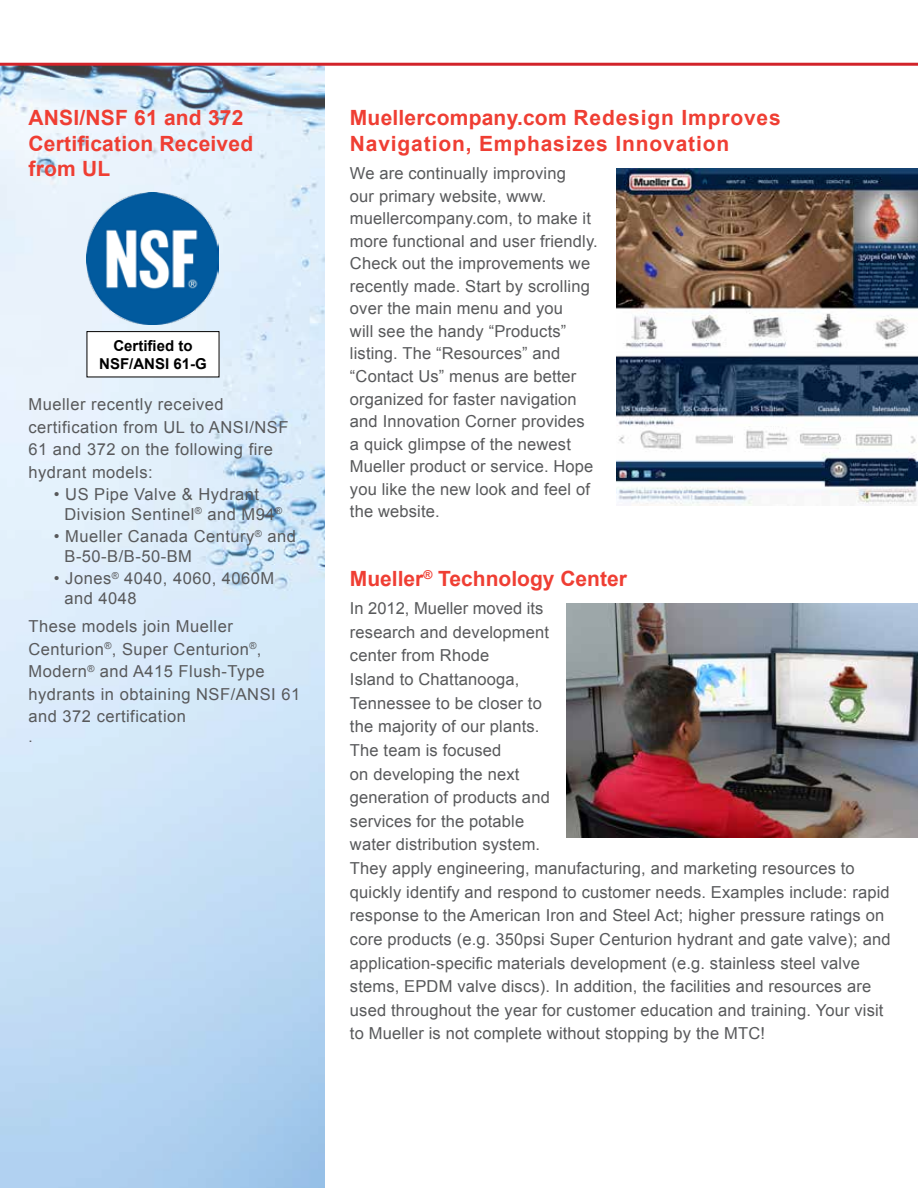
<style>
.page{position:relative;width:918px;height:1188px;background:#fff}
.page>*{position:absolute;margin:0;border:0;box-sizing:border-box;transform-origin:0 0}
.t1{font:700 21px/25.5px "Arial";letter-spacing:.01em;color:#ef3e33}
.t2{font:700 21px/25.5px "Arial";letter-spacing:.04em;color:#ef3e33}
.t3{font:16.5px/23.7px "Arial";letter-spacing:.01em;color:#58595b}
.t4{font:16.5px/22.5px "Arial";letter-spacing:.03em;color:#58595b}
.t5{font:700 15px/18px "Arial";color:#000;text-align:center}
.t6{font:15px "Arial";color:#58595b}
</style>
<div class="page">
<img style="left:0;top:66px;width:325px;height:1122px">
<hr style="left:0;top:63px;width:918px;height:3px;background:#d2232a">
<img style="left:616px;top:169px;width:302px;height:336px">
<img style="left:566px;top:603px;width:352px;height:235px">
<img style="left:87px;top:192px;width:132px;height:132px">
<div style="left:87px;top:332px;width:132px;height:45px;background:#fff"></div>
<div style="left:87px;top:331px;width:132px;height:46px;border:1px solid #000"></div>
<p class="t1" style="left:28px;top:106px;width:226px">ANSI/NSF 61 and 372<br>Certification Received from UL</p>
<p class="t5" style="left:99px;top:337px;width:109px">Certified to<br>NSF/ANSI 61-G</p>
<p class="t4" style="left:28px;top:394px;width:262px">Mueller recently received certification from UL to ANSI/NSF<br>61 and 372 on the following fire hydrant models:</p>
<p class="t4" style="left:65px;top:485px;width:219px;line-height:19.5px;text-indent:-11px">• US Pipe Valve &amp; Hydrant<br>Division Sentinel<sup>®</sup> and M94<sup>®</sup></p>
<p class="t4" style="left:65px;top:527px;width:233px;line-height:19.5px;text-indent:-11px">• Mueller Canada Century<sup>®</sup> and<br>B-50-B/B-50-BM</p>
<p class="t4" style="left:64px;top:569px;width:211px;line-height:19.5px;text-indent:-11px">• Jones<sup>®</sup> 4040, 4060, 4060M and 4048</p>
<p class="t4" style="left:28px;top:616px;width:273px">These models join Mueller<br>Centurion<sup>®</sup>, Super Centurion<sup>®</sup>,<br>Modern<sup>®</sup> and A415 Flush-Type hydrants in obtaining NSF/ANSI 61 and 372 certification</p>
<p class="t6" style="left:28px;top:727px;width:6px">.</p>
<p class="t2" style="left:350px;top:106px;width:432px">Muellercompany.com Redesign Improves<br>Navigation, Emphasizes Innovation</p>
<p class="t3" style="left:350px;top:163px;width:249px;line-height:22.5px">We are continually improving<br>our primary website, www. muellercompany.com, to make it more functional and user friendly.<br>Check out the improvements we recently made. Start by scrolling over the main menu and you<br>will see the handy “Products” listing. The “Resources” and “Contact Us” menus are better organized for faster navigation and Innovation Corner provides a quick glimpse of the newest<br>Mueller product or service. Hope you like the new look and feel of the website.</p>
<p class="t1" style="left:350px;top:566px;width:279px">Mueller<sup>®</sup> Technology Center</p>
<p class="t3" style="left:350px;top:597px;width:542px">In 2012, Mueller moved its<br>research and development<br>center from Rhode<br>Island to Chattanooga,<br>Tennessee to be closer to<br>the majority of our plants.<br>The team is focused<br>on developing the next<br>generation of products and<br>services for the potable<br>water distribution system.<br>They apply engineering, manufacturing, and marketing resources to quickly identify and respond to customer needs. Examples include: rapid response to the American Iron and Steel Act; higher pressure ratings on core products (e.g. 350psi Super Centurion hydrant and gate valve); and application-specific materials development (e.g. stainless steel valve stems, EPDM valve discs). In addition, the facilities and resources are used throughout the year for customer education and training. Your visit to Mueller is not complete without stopping by the MTC!</p>
</div>
